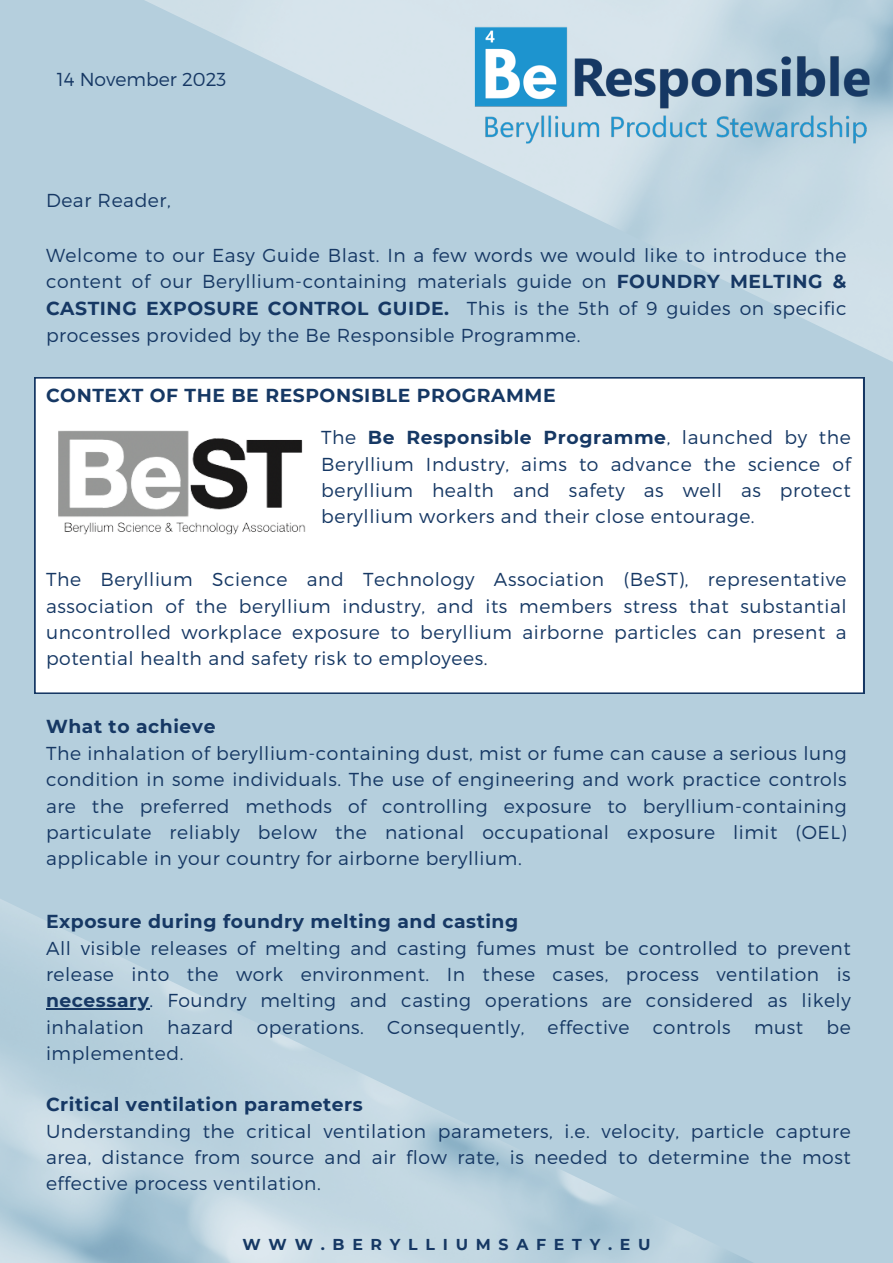
<style>
.page{position:relative;width:893px;height:1263px;background:#b5cfdd}
.page>*{position:absolute;margin:0;border:0;box-sizing:border-box;transform-origin:0 0}
.t1{font:300 18.75px/26.2px "Montserrat";letter-spacing:.03em;color:#163864;text-align:justify}
.t2{font:700 18.75px "Montserrat";letter-spacing:.03em;color:#163864}
.t3{font:300 18.75px "Montserrat";color:#163864}
.t4{font:700 15.75px "Montserrat";letter-spacing:.49em;color:#163864}
.s1{font-weight:700}
</style>
<div class="page">
<img style="left:145px;top:0;width:748px;height:495px">
<img style="left:451px;top:12px;width:442px;height:154px">
<img style="left:0;top:899px;width:753px;height:364px">
<div style="left:35px;top:377px;width:829px;height:316px;background:#fff"></div>
<img style="left:46px;top:420px;width:271px;height:128px">
<hr style="left:46px;top:1008px;width:104px;height:1px;background:#163864">
<p class="t3" style="left:57px;top:67px;width:171px">14 November 2023</p>
<p class="t1" style="left:46px;top:186px;width:126px">Dear Reader,</p>
<p class="t1" style="left:46px;top:241px;width:802px;line-height:26.8px">Welcome to our Easy Guide Blast. In a few words we would like to introduce the content of our Beryllium-containing materials guide on <span class="s1">FOUNDRY MELTING &amp; CASTING EXPOSURE CONTROL GUIDE.</span> This is the 5th of 9 guides on specific processes provided by the Be Responsible Programme.</p>
<p class="t2" style="left:46px;top:383px;width:511px">CONTEXT OF THE BE RESPONSIBLE PROGRAMME</p>
<p class="t1" style="left:321px;top:423px;width:531px">The <span class="s1">Be Responsible Programme</span>, launched by the Beryllium Industry, aims to advance the science of beryllium health and safety as well as protect beryllium workers and their close entourage.</p>
<p class="t1" style="left:46px;top:565px;width:802px">The Beryllium Science and Technology Association (BeST), representative association of the beryllium industry, and its members stress that substantial uncontrolled workplace exposure to beryllium airborne particles can present a potential health and safety risk to employees.</p>
<p class="t2" style="left:46px;top:715px;width:171px">What to achieve</p>
<p class="t1" style="left:46px;top:739px;width:802px">The inhalation of beryllium-containing dust, mist or fume can cause a serious lung condition in some individuals. The use of engineering and work practice controls are the preferred methods of controlling exposure to beryllium-containing particulate reliably below the national occupational exposure limit (OEL) applicable in your country for airborne beryllium.</p>
<p class="t2" style="left:46px;top:910px;width:474px">Exposure during foundry melting and casting</p>
<p class="t1" style="left:46px;top:934px;width:806px">All visible releases of melting and casting fumes must be controlled to prevent release into the work environment. In these cases, process ventilation is <span class="s1">necessary</span>. Foundry melting and casting operations are considered as likely inhalation hazard operations. Consequently, effective controls must be implemented.</p>
<p class="t2" style="left:46px;top:1093px;width:318px">Critical ventilation parameters</p>
<p class="t1" style="left:46px;top:1118px;width:806px;line-height:25.9px">Understanding the critical ventilation parameters, i.e. velocity, particle capture area, distance from source and air flow rate, is needed to determine the most effective process ventilation.</p>
<p class="t4" style="left:243px;top:1234px;width:409px">WWW.BERYLLIUMSAFETY.EU</p>
</div>
